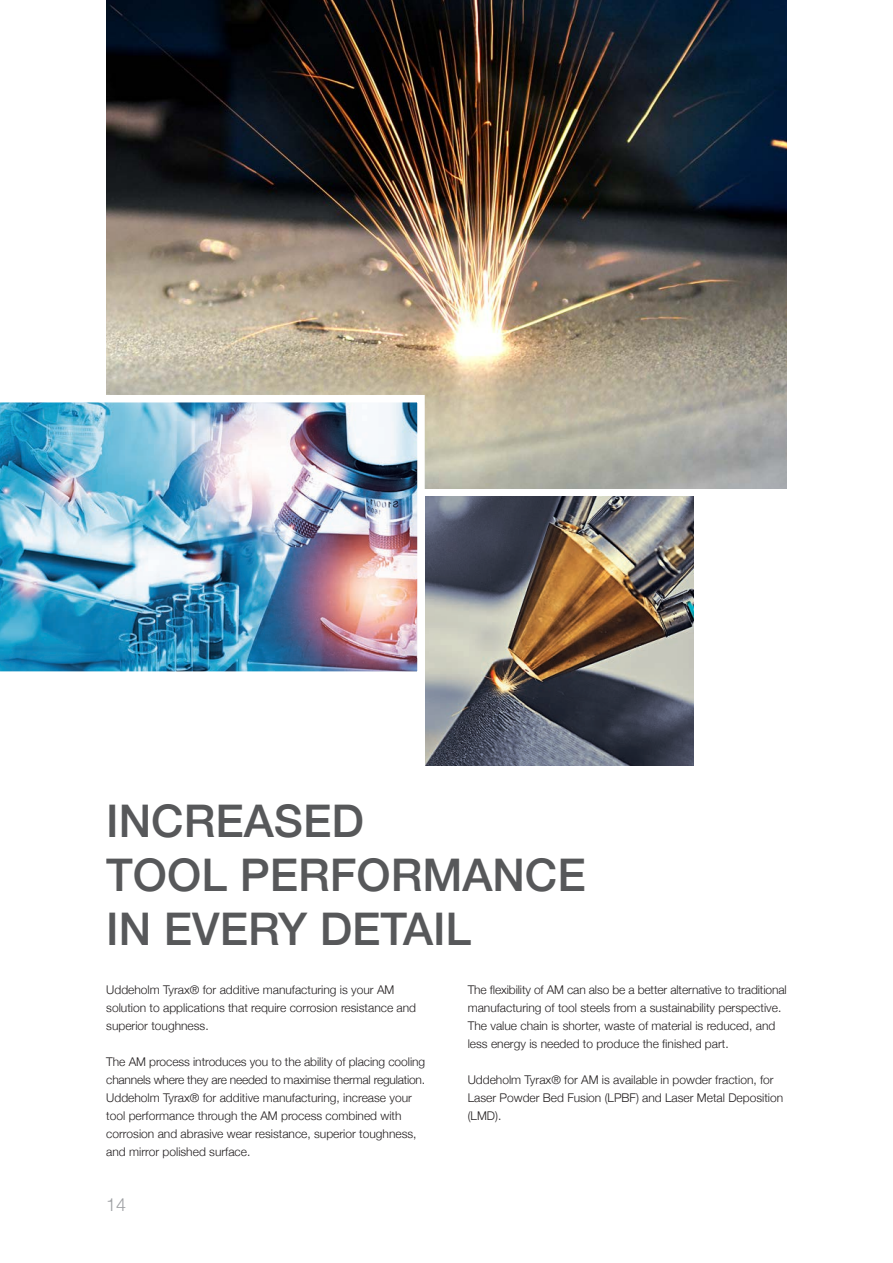
<style>
.page{position:relative;width:893px;height:1263px;background:#fff}
.page>*{position:absolute;margin:0;border:0;box-sizing:border-box;transform-origin:0 0}
.t1{font:500 45px/54px "Helvetica Neue";color:#57585a}
.t2{font:300 18px "Helvetica Neue";color:#9d9fa2}
.Brödtext_sälj{font:300 12px/18px "Helvetica Neue";color:#231f20}
</style>
<div class="page">
<img style="left:106px;top:0;width:681px;height:489px">
<img style="left:0;top:395px;width:425px;height:277px">
<img style="left:425px;top:497px;width:269px;height:268px">
<p class="t1" style="left:106px;top:790px;width:481px">INCREASED<br>TOOL PERFORMANCE<br>IN EVERY DETAIL</p>
<p class="Brödtext_sälj" style="left:106px;top:980px;width:311px">Uddeholm Tyrax® for additive manufacturing is your AM solution to applications that require corrosion resistance and superior toughness.</p>
<p class="Brödtext_sälj" style="left:106px;top:1052px;width:320px">The AM process introduces you to the ability of placing cooling channels where they are needed to maximise thermal regulation.<br>Uddeholm Tyrax® for additive manufacturing, increase your tool performance through the AM process combined with corrosion and abrasive wear resistance, superior toughness, and mirror polished surface.</p>
<h2 class="t2" style="left:106px;top:1190px;width:22px">14</h2>
<p class="Brödtext_sälj" style="left:468px;top:980px;width:320px">The flexibility of AM can also be a better alternative to traditional manufacturing of tool steels from a sustainability perspective.<br>The value chain is shorter, waste of material is reduced, and less energy is needed to produce the finished part.</p>
<p class="Brödtext_sälj" style="left:468px;top:1070px;width:317px">Uddeholm Tyrax® for AM is available in powder fraction, for<br>Laser Powder Bed Fusion (LPBF) and Laser Metal Deposition (LMD).</p>
</div>
